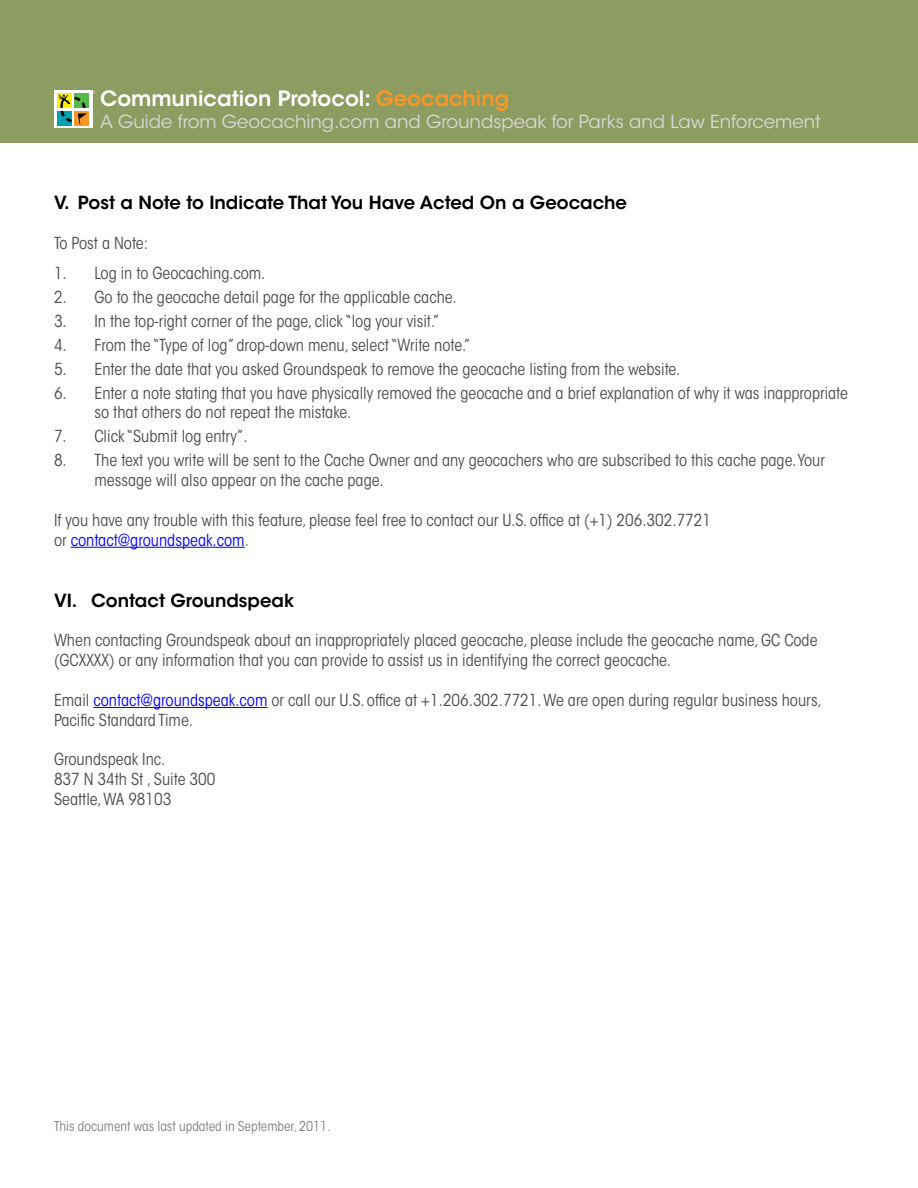
<style>
.page{position:relative;width:918px;height:1188px;background:#fff}
.page>*{position:absolute;margin:0;border:0;box-sizing:border-box;transform-origin:0 0}
.t1{font:600 21px "ITC Avant Garde Std";color:#fff}
.t2{font:600 18px "ITC Avant Garde Std";color:#000}
.t3{font:18px "ITC Avant Garde Std";color:#d8d9da}
.t4{font:condensed 16.5px/19.8px "ITC Avant Garde Std";color:#4d4d4f}
.t5{font:condensed 13.5px "ITC Avant Garde Std";color:#7c7e81}
.s1{color:#f89728}
.s2{color:#00f}
</style>
<div class="page">
<div style="left:0;top:0;width:918px;height:143px;background:#8d9c60"></div>
<svg style="left:54px;top:91px;width:38px;height:37px"></svg>
<svg style="left:57px;top:94px;width:14px;height:14px"></svg>
<div style="left:75px;top:94px;width:14px;height:14px;background:#54b948"></div>
<div style="left:57px;top:111px;width:14px;height:14px;background:#00a0af"></div>
<div style="left:75px;top:111px;width:14px;height:14px;background:#f89728"></div>
<svg style="left:58px;top:95px;width:29px;height:29px"></svg>
<hr style="left:71px;top:547px;width:174px;height:1px;background:#00f">
<hr style="left:93px;top:707px;width:175px;height:1px;background:#00f">
<p class="t1" style="left:100px;top:85px;width:410px">Communication Protocol: <span class="s1">Geocaching</span></p>
<p class="t3" style="left:100px;top:110px;width:722px">A Guide from Geocaching.com and Groundspeak for Parks and Law Enforcement</p>
<p class="t2" style="left:54px;top:191px;width:575px">V. Post a Note to Indicate That You Have Acted On a Geocache</p>
<p class="t4" style="left:54px;top:233px;width:96px">To Post a Note:</p>
<p class="t4" style="left:54px;top:263px;width:213px">1. Log in to Geocaching.com.</p>
<p class="t4" style="left:54px;top:287px;width:404px">2. Go to the geocache detail page for the applicable cache.</p>
<p class="t4" style="left:54px;top:311px;width:387px">3. In the top-right corner of the page, click “log your visit.”</p>
<p class="t4" style="left:54px;top:335px;width:418px">4. From the “Type of log” drop-down menu, select “Write note.”</p>
<p class="t4" style="left:54px;top:359px;width:628px">5. Enter the date that you asked Groundspeak to remove the geocache listing from the website.</p>
<p class="t4" style="left:95px;top:383px;width:755px;text-indent:-41px">6. Enter a note stating that you have physically removed the geocache and a brief explanation of why it was inappropriate so that others do not repeat the mistake.</p>
<p class="t4" style="left:54px;top:427px;width:195px">7. Click “Submit log entry”.</p>
<p class="t4" style="left:95px;top:451px;width:732px;text-indent:-41px">8. The text you write will be sent to the Cache Owner and any geocachers who are subscribed to this cache page. Your message will also appear on the cache page.</p>
<p class="t4" style="left:54px;top:510px;width:659px">If you have any trouble with this feature, please feel free to contact our U.S. office at (+1) 206.302.7721 or <span class="s2">contact@groundspeak.com</span>.</p>
<p class="t2" style="left:54px;top:589px;width:242px">VI. Contact Groundspeak</p>
<p class="t4" style="left:54px;top:631px;width:765px">When contacting Groundspeak about an inappropriately placed geocache, please include the geocache name, GC Code (GCXXXX) or any information that you can provide to assist us in identifying the correct geocache.</p>
<p class="t4" style="left:54px;top:690px;width:769px">Email <span class="s2">contact@groundspeak.com</span> or call our U.S. office at +1.206.302.7721. We are open during regular business hours,<br>Pacific Standard Time.</p>
<p class="t4" style="left:54px;top:749px;width:163px">Groundspeak Inc.<br>837 N 34th St , Suite 300<br>Seattle, WA 98103</p>
<p class="t5" style="left:54px;top:1118px;width:278px">This document was last updated in September, 2011.</p>
</div>
